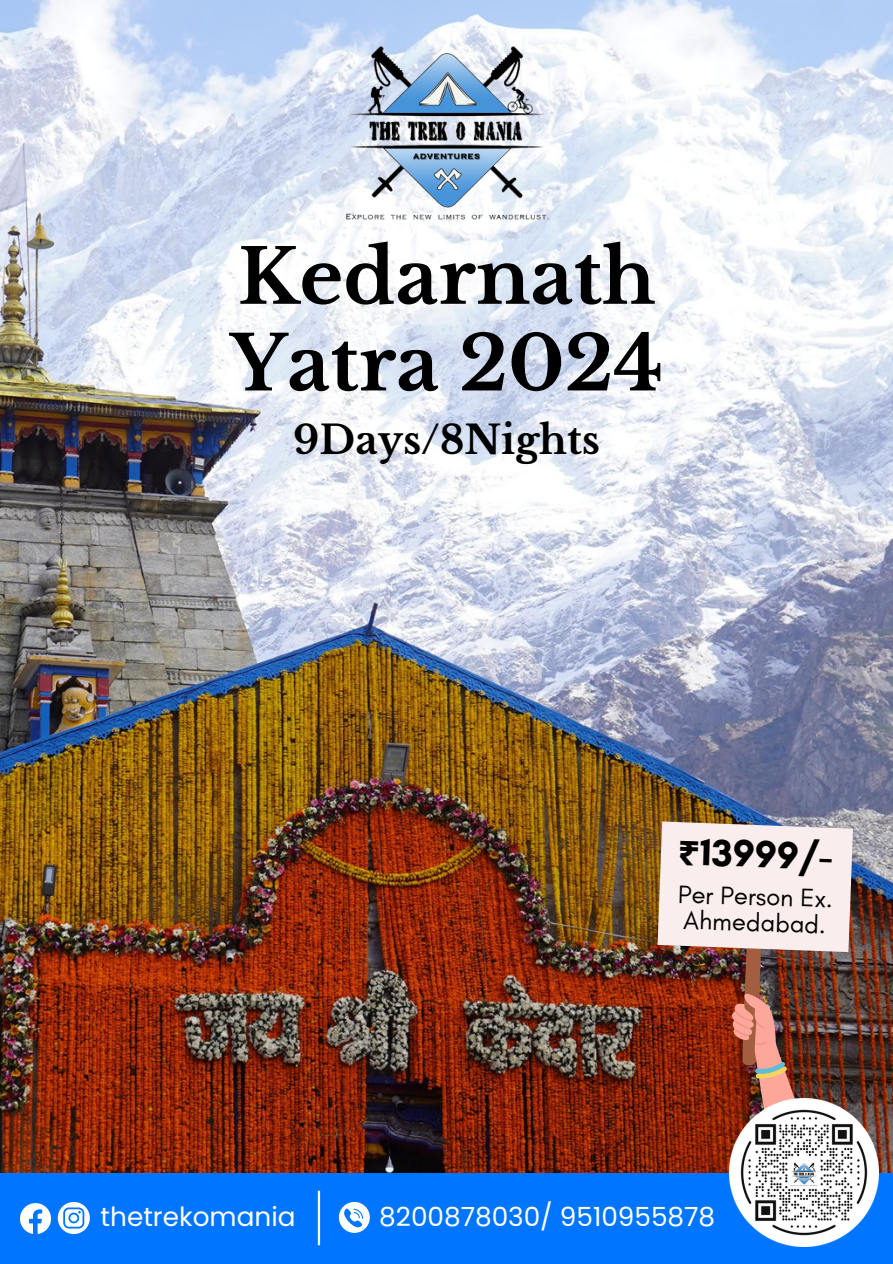
<style>
.page{position:relative;width:893px;height:1264px;background:#fff}
.page>*{position:absolute;margin:0;border:0;box-sizing:border-box;transform-origin:0 0}
.t1{font:700 75px/86.7px "Libre Baskerville";color:#000}
.t2{font:700 39px "Libre Baskerville";color:#000}
.t3{font:700 39px "Glacial Indifference";color:#000}
.t4{font:26.4px "Poppins";color:#fff}
.t5{font:25.65px/26px "Glacial Indifference";color:#000}
.s1{font-family:"Noto Sans Gurmukhi"}
</style>
<div class="page">
<img style="left:0;top:0;width:892px;height:1172px">
<img style="left:343px;top:43px;width:206px;height:181px">
<img style="left:657px;top:821px;width:196px;height:298px">
<div style="left:0;top:1172px;width:892px;height:91px;background:#0075ff"></div>
<svg style="left:339px;top:1201px;width:31px;height:31px"></svg>
<svg style="left:58px;top:1201px;width:32px;height:32px"></svg>
<svg style="left:20px;top:1203px;width:31px;height:30px"></svg>
<hr style="left:318px;top:1190px;width:2px;height:55px;background:#fff">
<img style="left:729px;top:1098px;width:149px;height:148px">
<p class="t1" style="left:230px;top:234px;width:435px">Kedarnath<br>Yatra 2024</p>
<p class="t2" style="left:293px;top:415px;width:308px">9Days/8Nights</p>
<p class="t3" style="left:678px;top:827px;width:156px;rotate:2deg"><span class="s1">₹</span>13999/-</p>
<p class="t5" style="left:678px;top:880px;width:157px;rotate:2deg">Per Person Ex.<br>Ahmedabad.</p>
<p class="t4" style="left:101px;top:1198px;width:196px">thetrekomania</p>
<p class="t4" style="left:379px;top:1198px;width:337px">8200878030/ 9510955878</p>
</div>
